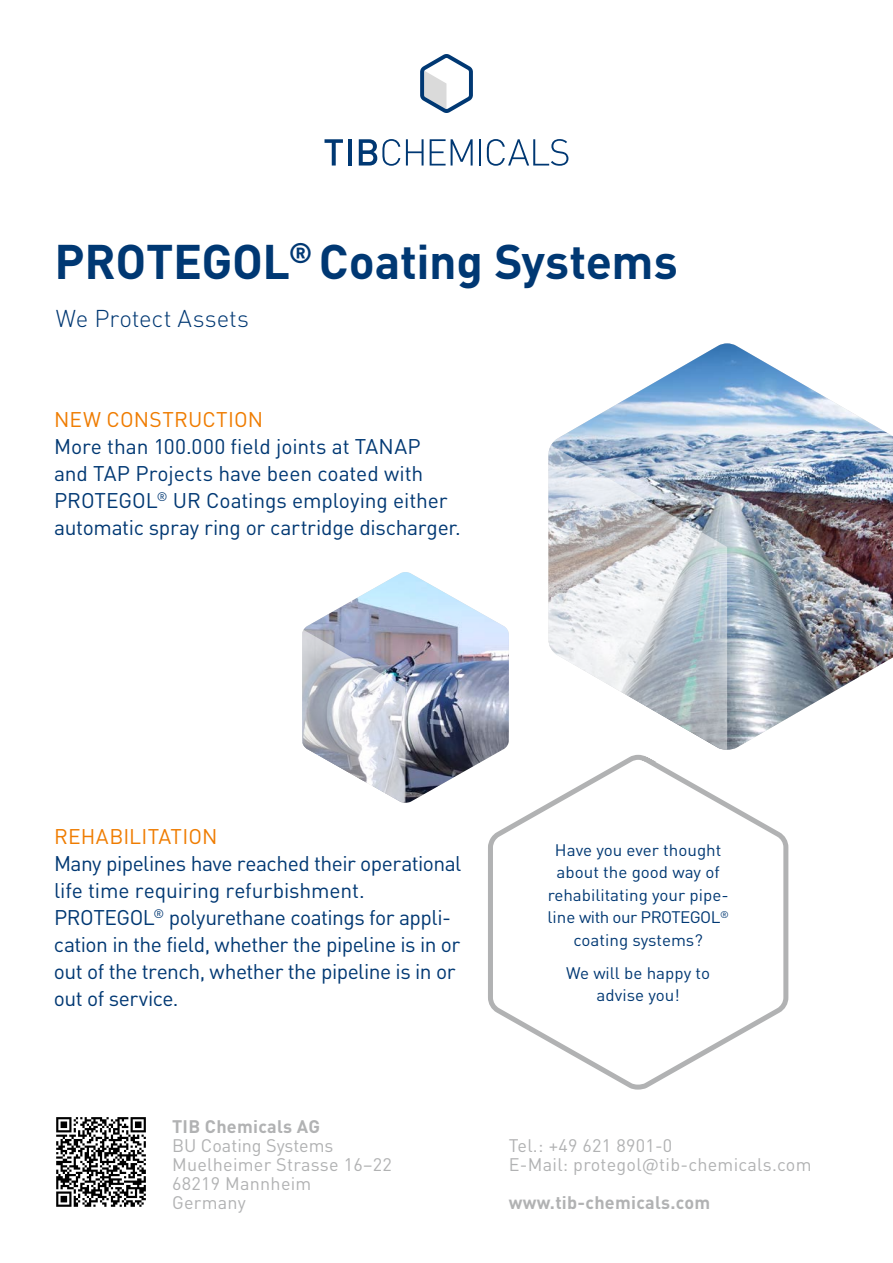
<style>
.page{position:relative;width:893px;height:1263px;background:#fff}
.page>*{position:absolute;margin:0;border:0;box-sizing:border-box;transform-origin:0 0}
.t1{font:700 48px "DINOT";letter-spacing:-.005em;color:#003873}
.t2{font:300 24px "DINOT";color:#003873}
.t3{font:21px/27px "DINOT";letter-spacing:-.015em;color:#003873}
.t4{font:21px "DINOT";letter-spacing:.005em;color:#ef7c00}
.t5{font:18px/18.9px "DINOT";letter-spacing:.015em;color:#b1b2b3}
.t6{font:700 18px "DINOT";letter-spacing:.015em;color:#b1b2b3}
.t7{font:16.5px/22.5px "DINOT";color:#003873;text-align:center}
</style>
<div class="page">
<svg style="left:56px;top:1117px;width:90px;height:90px"></svg>
<svg style="left:324px;top:139px;width:19px;height:27px"></svg>
<hr style="left:348px;top:139px;width:4px;height:27px;background:#003873">
<svg style="left:359px;top:139px;width:41px;height:27px"></svg>
<svg style="left:406px;top:139px;width:18px;height:27px"></svg>
<svg style="left:430px;top:139px;width:43px;height:27px"></svg>
<hr style="left:479px;top:139px;width:2px;height:27px;background:#003873">
<svg style="left:487px;top:139px;width:81px;height:27px"></svg>
<svg style="left:420px;top:54px;width:53px;height:59px"></svg>
<img style="left:551px;top:343px;width:342px;height:407px">
<svg style="left:548px;top:445px;width:179px;height:305px"></svg>
<img style="left:303px;top:572px;width:206px;height:231px">
<svg style="left:302px;top:630px;width:103px;height:173px"></svg>
<svg style="left:485px;top:751px;width:304px;height:339px"></svg>
<h1 class="t1" style="left:55px;top:231px;width:625px">PROTEGOL<sup>®</sup> Coating Systems</h1>
<p class="t2" style="left:56px;top:304px;width:194px">We Protect Assets</p>
<p class="t4" style="left:54px;top:407px;width:211px">NEW CONSTRUCTION</p>
<p class="t3" style="left:54px;top:433px;width:408px">More than 100.000 field joints at TANAP<br>and TAP Projects have been coated with PROTEGOL<sup>®</sup> UR Coatings employing either automatic spray ring or cartridge discharger.</p>
<p class="t4" style="left:54px;top:823px;width:165px">REHABILITATION</p>
<p class="t3" style="left:54px;top:850px;width:409px">Many pipelines have reached their operational life time requiring refurbishment.<br>PROTEGOL<sup>®</sup> polyurethane coatings for appli&shy;cation in the field, whether the pipeline is in or out of the trench, whether the pipeline is in or out of service.</p>
<p class="t7" style="left:548px;top:838px;width:183px">Have you ever thought about the good way of rehabilitating your pipe&shy;line with our PROTEGOL<sup>® </sup>coating systems?</p>
<p class="t7" style="left:566px;top:961px;width:145px">We will be happy to advise you!</p>
<p class="t6" style="left:172px;top:1115px;width:150px">TIB Chemicals AG</p>
<p class="t5" style="left:172px;top:1136px;width:221px">BU Coating Systems<br>Muelheimer Strasse 16–22<br>68219 Mannheim<br>Germany</p>
<p class="t5" style="left:509px;top:1136px;width:304px">Tel.: +49 621 8901-0<br>E-Mail: protegol@tib-chemicals.com</p>
<p class="t6" style="left:509px;top:1191px;width:203px">www.tib-chemicals.com</p>
</div>
